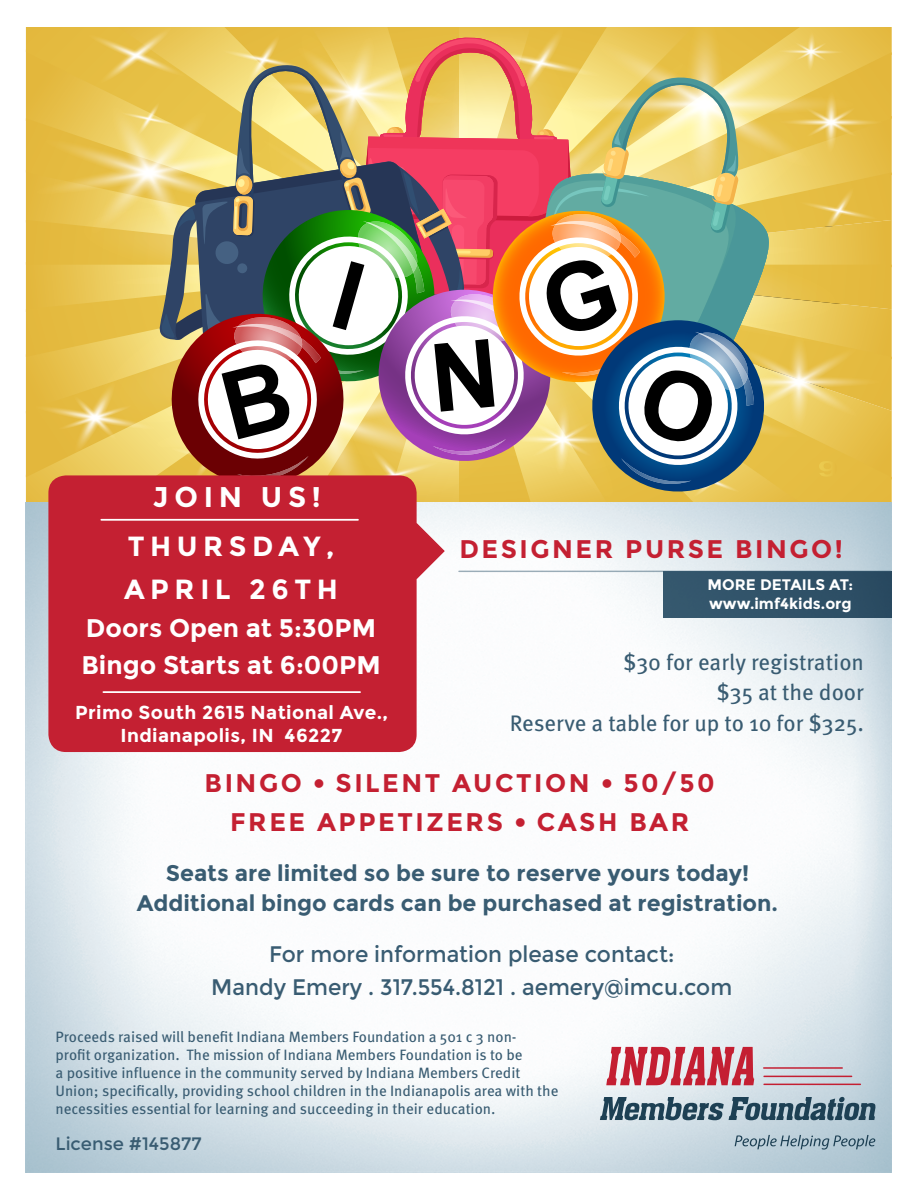
<style>
.page{position:relative;width:918px;height:1188px;background:#fff}
.page>*{position:absolute;margin:0;border:0;box-sizing:border-box;transform-origin:0 0}
.t1{font:700 28.5px "Montserrat";letter-spacing:.2em;color:#fff}
.t2{font:700 27.75px "Montserrat";letter-spacing:.2em;color:#fff}
.t3{font:700 25.5px/39px "Montserrat";letter-spacing:.1em;color:#c42032;text-align:center}
.t4{font:700 25.5px/37.5px "Montserrat";color:#fff}
.t5{font:700 22.5px/30px "Montserrat";color:#395c72;text-align:center}
.t6{font:22.5px/33px "Montserrat";color:#395c72;text-align:center;scale:.96 1}
.t7{font:22.5px/30px "Meta OT";color:#395c72;text-align:right}
.t8{font:700 18.75px/22.5px "Montserrat";letter-spacing:.02em;color:#fff;text-align:center}
.t9{font:18px "Montserrat";color:#395c72}
.t10{font:700 15.3px "Montserrat";color:#fff}
.t11{font:15px/18px "Meta OT";color:#395c72}
</style>
<div class="page">
<svg style="left:26px;top:27px;width:866px;height:475px;background:#c4a76c"></svg>
<div style="left:48px;top:475px;width:369px;height:277px;background:#c42032;border-radius:17px"></div>
<hr style="left:101px;top:519px;width:257px;height:2px;background:#fff">
<hr style="left:103px;top:691px;width:257px;height:2px;background:#fff">
<svg style="left:416px;top:522px;width:30px;height:58px"></svg>
<div style="left:663px;top:571px;width:229px;height:47px;background:#305269"></div>
<hr style="left:459px;top:571px;width:431px;height:1px;background:#395c72">
<svg style="left:735px;top:1135px;width:140px;height:15px;background:#96adba"></svg>
<svg style="left:600px;top:1097px;width:275px;height:23px;background:#738b99"></svg>
<hr style="left:763px;top:1067px;width:80px;height:2px;background:#c41f32">
<hr style="left:763px;top:1076px;width:89px;height:1px;background:#c41f32">
<hr style="left:763px;top:1084px;width:98px;height:1px;background:#c41f32">
<svg style="left:606px;top:1047px;width:148px;height:38px;background:#d26f7c"></svg>
<p class="t1" style="left:153px;top:480px;width:170px">JOIN US!</p>
<p class="t2" style="left:128px;top:529px;width:208px">THURSDAY,</p>
<p class="t2" style="left:124px;top:573px;width:215px">APRIL 26TH</p>
<p class="t4" style="left:81px;top:609px;width:301px">Doors Open at 5:30PM<br>Bingo Starts at 6:00PM</p>
<p class="t8" style="left:75px;top:701px;width:314px">Primo South 2615 National Ave.,<br>Indianapolis, IN 46227</p>
<p class="t3" style="left:459px;top:530px;width:385px">DESIGNER PURSE BINGO!</p>
<p class="t10" style="left:708px;top:576px;width:147px">MORE DETAILS AT:</p>
<p class="t10" style="left:709px;top:594px;width:144px">www.imf4kids.org</p>
<p class="t7" style="left:623px;top:647px;width:242px">$30 for early registration $35 at the door</p>
<p class="t7" style="left:510px;top:709px;width:356px">Reserve a table for up to 10 for $325.</p>
<p class="t3" style="left:205px;top:764px;width:512px">BINGO ● SILENT AUCTION ● 50/50<br>FREE APPETIZERS ● CASH BAR</p>
<p class="t5" style="left:137px;top:858px;width:643px">Seats are limited so be sure to reserve yours today!<br>Additional bingo cards can be purchased at registration.</p>
<p class="t6" style="left:211px;top:938px;width:544px">For more information please contact:<br>Mandy Emery . 317.554.8121 . aemery@imcu.com</p>
<p class="t11" style="left:56px;top:1028px;width:504px">Proceeds raised will benefit Indiana Members Foundation a 501 c 3 non-<br>profit organization. The mission of Indiana Members Foundation is to be<br>a positive influence in the community served by Indiana Members Credit Union; specifically, providing school children in the Indianapolis area with the necessities essential for learning and succeeding in their education.</p>
<p class="t9" style="left:56px;top:1133px;width:148px">License #145877</p>
</div>
